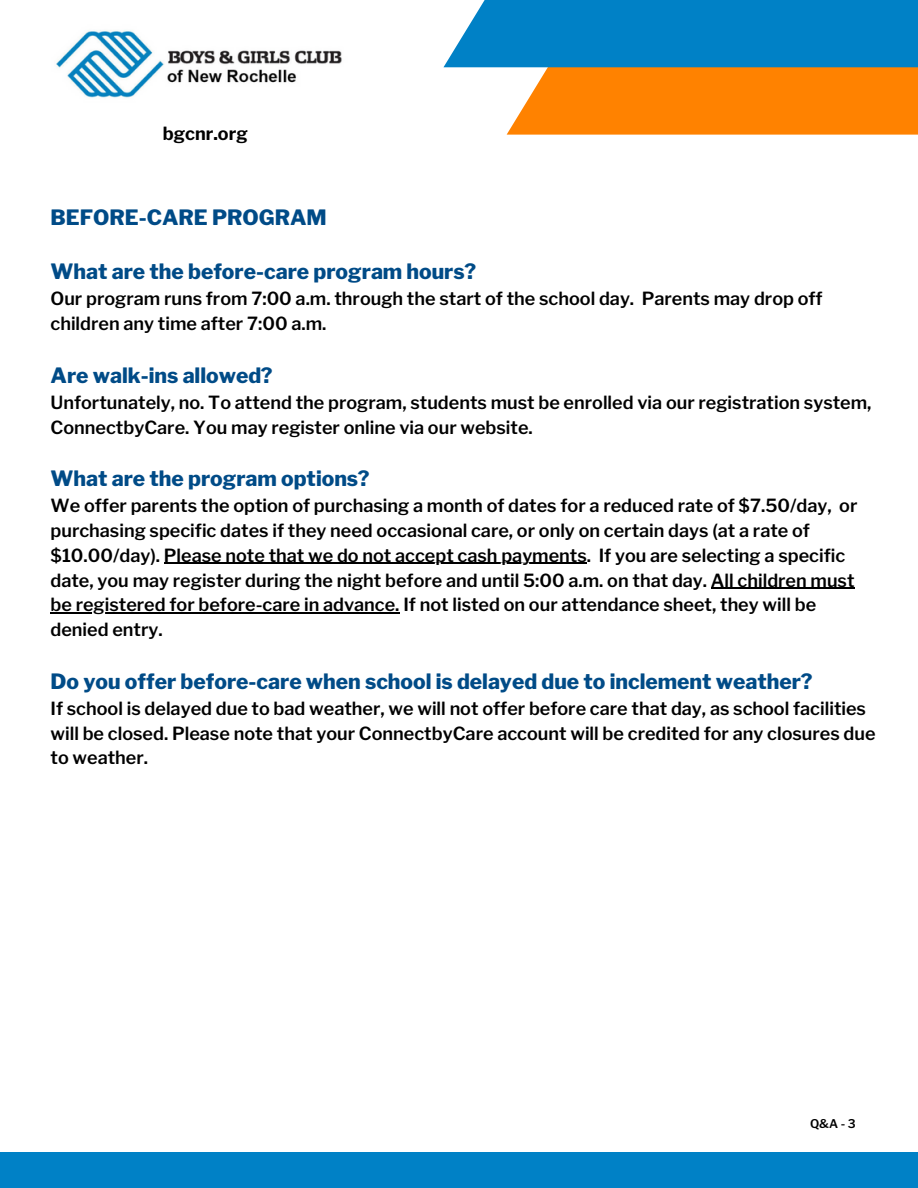
<style>
.page{position:relative;width:918px;height:1188px;background:#fff}
.page>*{position:absolute;margin:0;border:0;box-sizing:border-box;transform-origin:0 0}
.t1{font:800 21px "Libre Franklin";color:#004b87}
.t2{font:600 18px/24.8px "Libre Franklin";color:#000}
.t3{font:700 18px "Libre Franklin";color:#000}
.t4{font:600 12px "Libre Franklin";color:#000}
</style>
<div class="page">
<div style="left:0;top:1152px;width:918px;height:36px;background:#0081c6"></div>
<img style="left:56px;top:30px;width:286px;height:68px">
<div style="left:507px;top:67px;width:411px;height:67px;background:#ff8200"></div>
<div style="left:443px;top:0;width:475px;height:67px;background:#0081c6"></div>
<hr style="left:164px;top:563px;width:423px;height:1px;background:#000">
<hr style="left:711px;top:588px;width:144px;height:1px;background:#000">
<hr style="left:51px;top:612px;width:349px;height:2px;background:#000">
<h2 class="t3" style="left:163px;top:123px;width:87px">bgcnr.org</h2>
<p class="t1" style="left:51px;top:205px;width:278px">BEFORE-CARE PROGRAM</p>
<p class="t1" style="left:51px;top:259px;width:427px">What are the before-care program hours?</p>
<p class="t2" style="left:51px;top:286px;width:774px">Our program runs from 7:00 a.m. through the start of the school day. Parents may drop off children any time after 7:00 a.m.</p>
<h1 class="t1" style="left:51px;top:363px;width:224px">Are walk-ins allowed?</h1>
<h1 class="t2" style="left:51px;top:390px;width:823px">Unfortunately, no. To attend the program, students must be enrolled via our registration system,<br>ConnectbyCare. You may register online via our website.</h1>
<h2 class="t1" style="left:51px;top:466px;width:321px">What are the program options?</h2>
<h2 class="t2" style="left:51px;top:493px;width:808px">We offer parents the option of purchasing a month of dates for a reduced rate of $7.50/day, or purchasing specific dates if they need occasional care, or only on certain days (at a rate of $10.00/day). Please note that we do not accept cash payments. If you are selecting a specific</h2>
<h2 class="t2" style="left:51px;top:568px;width:806px">date, you may register during the night before and until 5:00 a.m. on that day. All children must</h2>
<h2 class="t2" style="left:51px;top:592px;width:767px">be registered for before-care in advance. If not listed on our attendance sheet, they will be denied entry.</h2>
<h2 class="t1" style="left:51px;top:669px;width:763px">Do you offer before-care when school is delayed due to inclement weather?</h2>
<h2 class="t2" style="left:51px;top:696px;width:827px">If school is delayed due to bad weather, we will not offer before care that day, as school facilities will be closed. Please note that your ConnectbyCare account will be credited for any closures due to weather.</h2>
<h2 class="t4" style="left:810px;top:1116px;width:47px">Q&amp;A-3</h2>
</div>
